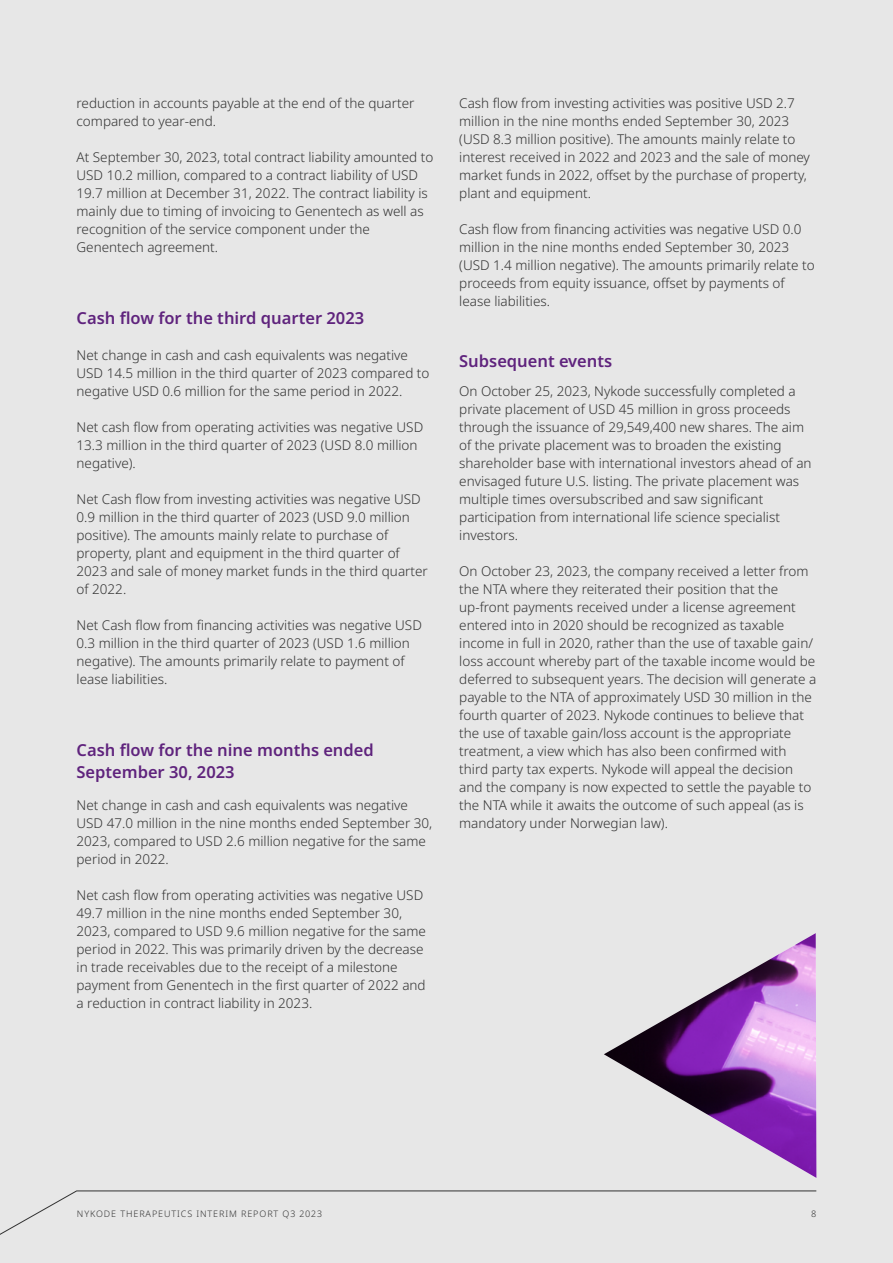
<style>
.page{position:relative;width:893px;height:1263px;background:#e7e7e7}
.page>*{position:absolute;margin:0;border:0;box-sizing:border-box;transform-origin:0 0}
.NYK-Mellem1-Purple{font:600 16.5px/22.5px "Noto Sans";color:#5f237d}
.NYK-Body-9{font:300 13.5px/18px "Noto Sans";color:#323232}
.t1{font:300 9px "Noto Sans";letter-spacing:.1em;color:#323232}
</style>
<div class="page">
<img style="left:604px;top:933px;width:212px;height:245px">
<svg style="left:0;top:1190px;width:817px;height:45px"></svg>
<p class="NYK-Body-9" style="left:77px;top:94px;width:339px">reduction in accounts payable at the end of the quarter compared to year-end.</p>
<p class="NYK-Body-9" style="left:77px;top:148px;width:358px">At September 30, 2023, total contract liability amounted to USD 10.2 million, compared to a contract liability of USD 19.7 million at December 31, 2022. The contract liability is mainly due to timing of invoicing to Genentech as well as recognition of the service component under the Genentech agreement.</p>
<p class="NYK-Mellem1-Purple" style="left:77px;top:307px;width:289px">Cash flow for the third quarter 2023</p>
<p class="NYK-Body-9" style="left:77px;top:346px;width:354px">Net change in cash and cash equivalents was negative<br>USD 14.5 million in the third quarter of 2023 compared to negative USD 0.6 million for the same period in 2022.</p>
<p class="NYK-Body-9" style="left:77px;top:418px;width:348px">Net cash flow from operating activities was negative USD<br>13.3 million in the third quarter of 2023 (USD 8.0 million negative).</p>
<p class="NYK-Body-9" style="left:77px;top:490px;width:353px">Net Cash flow from investing activities was negative USD 0.9 million in the third quarter of 2023 (USD 9.0 million positive). The amounts mainly relate to purchase of property, plant and equipment in the third quarter of 2023 and sale of money market funds in the third quarter of 2022.</p>
<p class="NYK-Body-9" style="left:77px;top:616px;width:347px">Net Cash flow from financing activities was negative USD 0.3 million in the third quarter of 2023 (USD 1.6 million negative). The amounts primarily relate to payment of lease liabilities.</p>
<p class="NYK-Mellem1-Purple" style="left:77px;top:739px;width:299px">Cash flow for the nine months ended<br>September 30, 2023</p>
<p class="NYK-Body-9" style="left:77px;top:796px;width:357px">Net change in cash and cash equivalents was negative USD 47.0 million in the nine months ended September 30, 2023, compared to USD 2.6 million negative for the same period in 2022.</p>
<p class="NYK-Body-9" style="left:77px;top:886px;width:351px">Net cash flow from operating activities was negative USD 49.7 million in the nine months ended September 30, 2023, compared to USD 9.6 million negative for the same period in 2022. This was primarily driven by the decrease in trade receivables due to the receipt of a milestone payment from Genentech in the first quarter of 2022 and a reduction in contract liability in 2023.</p>
<p class="NYK-Body-9" style="left:459px;top:94px;width:352px">Cash flow from investing activities was positive USD 2.7 million in the nine months ended September 30, 2023 (USD 8.3 million positive). The amounts mainly relate to interest received in 2022 and 2023 and the sale of money market funds in 2022, offset by the purchase of property, plant and equipment.</p>
<p class="NYK-Body-9" style="left:459px;top:220px;width:357px">Cash flow from financing activities was negative USD 0.0 million in the nine months ended September 30, 2023 (USD 1.4 million negative). The amounts primarily relate to proceeds from equity issuance, offset by payments of lease liabilities.</p>
<p class="NYK-Mellem1-Purple" style="left:459px;top:350px;width:154px">Subsequent events</p>
<p class="NYK-Body-9" style="left:459px;top:382px;width:354px">On October 25, 2023, Nykode successfully completed a private placement of USD 45 million in gross proceeds through the issuance of 29,549,400 new shares. The aim of the private placement was to broaden the existing shareholder base with international investors ahead of an envisaged future U.S. listing. The private placement was multiple times oversubscribed and saw significant participation from international life science specialist investors.</p>
<p class="NYK-Body-9" style="left:459px;top:562px;width:359px">On October 23, 2023, the company received a letter from the NTA where they reiterated their position that the up-front payments received under a license agreement entered into in 2020 should be recognized as taxable income in full in 2020, rather than the use of taxable gain/ loss account whereby part of the taxable income would be deferred to subsequent years. The decision will generate a payable to the NTA of approximately USD 30 million in the fourth quarter of 2023. Nykode continues to believe that the use of taxable gain/loss account is the appropriate treatment, a view which has also been confirmed with third party tax experts. Nykode will appeal the decision and the company is now expected to settle the payable to the NTA while it awaits the outcome of such appeal (as is mandatory under Norwegian law).</p>
<p class="t1" style="left:77px;top:1208px;width:247px">NYKODE THERAPEUTICS INTERIM REPORT Q3 2023</p>
<p class="t1" style="left:811px;top:1208px;width:7px">8</p>
</div>
